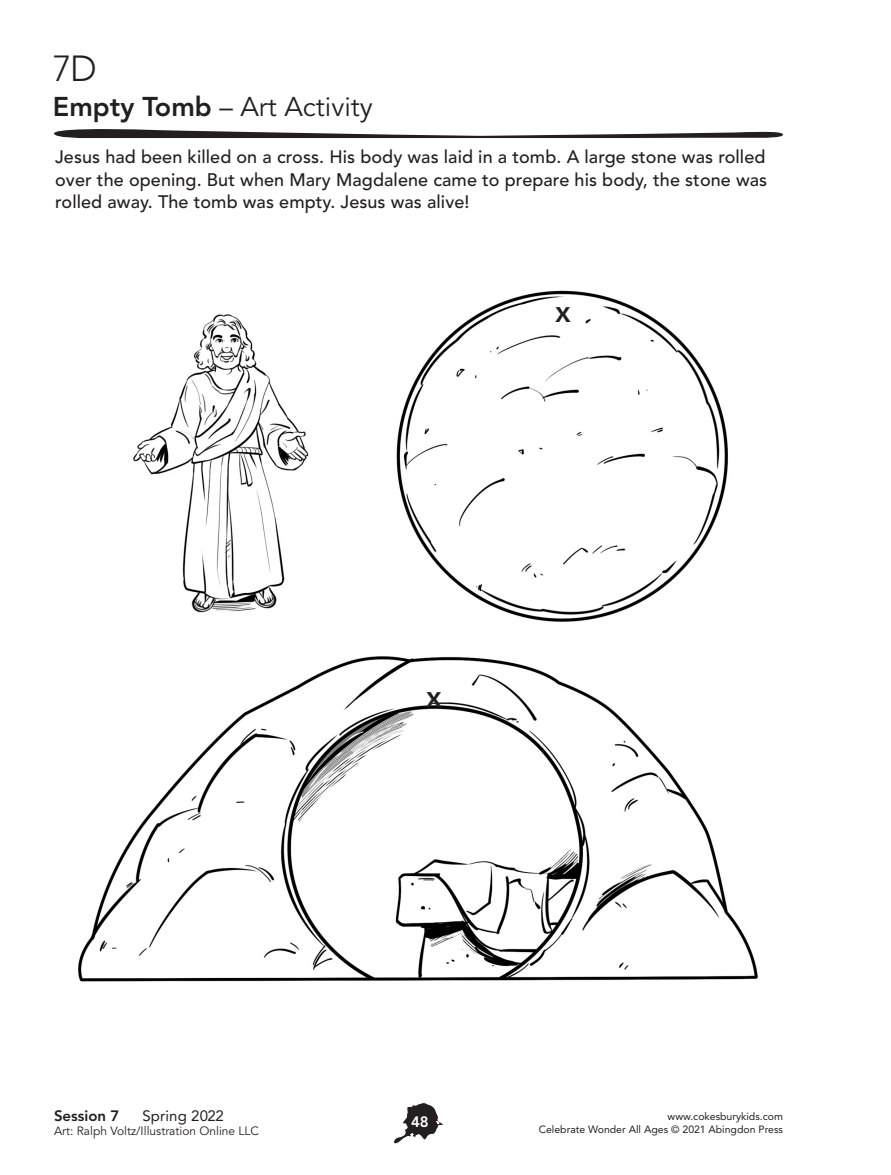
<style>
.page{position:relative;width:891px;height:1175px;background:#fff}
.page>*{position:absolute;margin:0;border:0;box-sizing:border-box;transform-origin:0 0}
.Activity_Number{font:300 36px "Avenir LT Std";color:#231f20}
.Activity_Header{font:27px "Avenir LT Std";color:#231f20}
.Session___Date{font:900 21px "Avenir LT Std";color:#231f20}
.Instructions{font:500 18px/22.5px "Avenir LT Std";letter-spacing:.005em;color:#231f20;text-align:justify}
.t1{font:15px "Avenir LT Std";letter-spacing:.005em;color:#231f20}
.t2{font:800 15px "Avenir LT Std";color:#231f20}
.t3{font:800 15px "Avenir LT Std";color:#fff}
.Art_Credits{font:12px "Avenir LT Std";color:#231f20}
.t4{font:10.5px/13.5px "Avenir LT Std";color:#231f20;text-align:right}
.s1{font-weight:800}
</style>
<div class="page">
<svg style="left:393px;top:1102px;width:51px;height:42px"></svg>
<div style="left:409px;top:1109px;width:24px;height:24px;background:#231f20;border-radius:50%"></div>
<img style="left:78px;top:290px;width:680px;height:692px">
<svg style="left:54px;top:129px;width:729px;height:9px"></svg>
<p class="Activity_Number" style="left:53px;top:48px;width:46px">7D</p>
<p class="Activity_Header" style="left:53px;top:91px;width:321px"><span class="s1">Empty Tomb</span> – Art Activity</p>
<p class="Instructions" style="left:55px;top:146px;width:714px">Jesus had been killed on a cross. His body was laid in a tomb. A large stone was rolled over the opening. But when Mary Magdalene came to prepare his body, the stone was rolled away. The tomb was empty. Jesus was alive!</p>
<p class="Session___Date" style="left:556px;top:302px;width:17px">X</p>
<p class="Session___Date" style="left:427px;top:687px;width:17px">X</p>
<p class="t2" style="left:54px;top:1106px;width:67px">Session 7</p>
<p class="t1" style="left:142px;top:1106px;width:83px">Spring 2022</p>
<p class="Art_Credits" style="left:54px;top:1123px;width:207px">Art: Ralph Voltz/Illustration Online LLC</p>
<p class="t3" style="left:411px;top:1112px;width:19px">48</p>
<p class="t4" style="left:539px;top:1109px;width:246px">www.cokesburykids.com<br>Celebrate Wonder All Ages © 2021 Abingdon Press</p>
</div>
